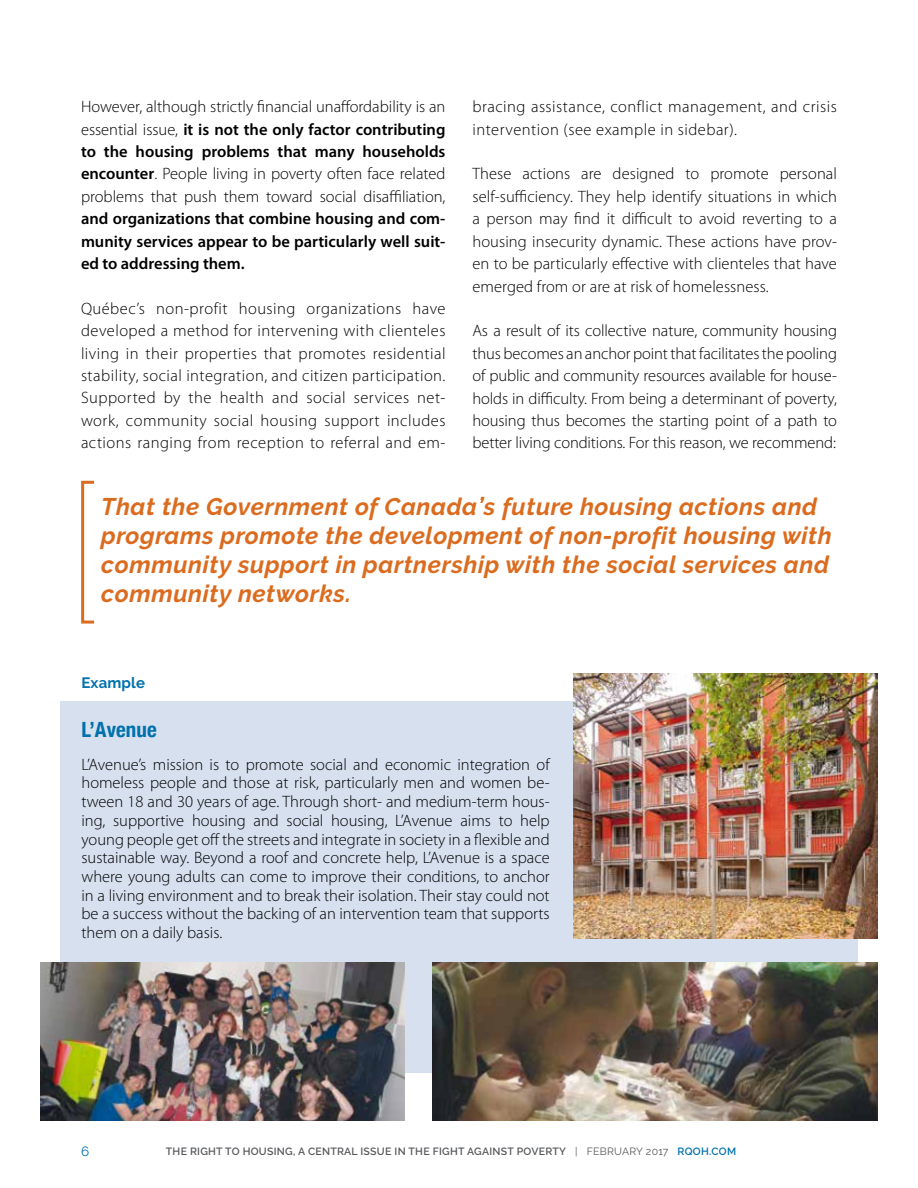
<style>
.page{position:relative;width:918px;height:1188px;background:#fff}
.page>*{position:absolute;margin:0;border:0;box-sizing:border-box;transform-origin:0 0}
.t1{font:italic 700 24px/28.8px "Raleway";letter-spacing:.025em;color:#db6c1f}
.t2{font:700 condensed 21px "Helvetica Neue";letter-spacing:.005em;color:#0071ad}
.t3{font:300 16.5px/22.4px "Myriad Pro";letter-spacing:.005em;color:#000;text-align:justify}
.t4{font:600 16.5px/22.4px "Myriad Pro";color:#000;text-align:justify}
.t5{font:300 16.5px/22.4px "Myriad Pro";letter-spacing:.03em;color:#000}
.t6{font:700 15px "Raleway";letter-spacing:.01em;color:#0071ad}
.t7{font:13.5px "Raleway";color:#0071ad}
.t8{font:600 10.5px "Raleway";letter-spacing:.025em;color:#56585b}
.s1{font-weight:600}
.s2{font-weight:400}
.s3{color:#0071ad}
</style>
<div class="page">
<div style="left:81px;top:481px;width:15px;height:143px;border:3px solid #db6c1f"></div>
<div style="left:60px;top:701px;width:798px;height:372px;background:#d6e0ee"></div>
<img style="left:573px;top:674px;width:305px;height:264px">
<img style="left:432px;top:963px;width:446px;height:157px">
<img style="left:40px;top:963px;width:365px;height:157px">
<p class="t3" style="left:81px;top:95px;width:366px">However, although strictly financial unaffordability is an essential issue, <span class="s1">it is not the only factor contributing to the housing problems that many households encounter</span>. People living in poverty often face related problems that push them toward social disaffiliation,</p>
<p class="t4" style="left:81px;top:207px;width:366px">and organizations that combine housing and com&shy;munity services appear to be particularly well suit&shy;ed to addressing them.</p>
<p class="t3" style="left:81px;top:297px;width:366px">Québec’s non-profit housing organizations have developed a method for intervening with clienteles living in their properties that promotes residential stability, social integration, and citizen participation.<br>Supported by the health and social services net&shy;work, community social housing support includes actions ranging from reception to referral and em-</p>
<p class="t5" style="left:472px;top:95px;width:366px">bracing assistance, conflict management, and crisis intervention (see example in sidebar).</p>
<p class="t3" style="left:472px;top:163px;width:366px">These actions are designed to promote personal self-sufficiency. They help identify situations in which a person may find it difficult to avoid reverting to a housing insecurity dynamic. These actions have prov&shy;en to be particularly effective with clienteles that have emerged from or are at risk of homelessness.</p>
<p class="t3" style="left:472px;top:319px;width:366px">As a result of its collective nature, community housing thus becomes an anchor point that facilitates the pooling of public and community resources available for house&shy;holds in difficulty. From being a determinant of poverty, housing thus becomes the starting point of a path to better living conditions. For this reason, we recommend:</p>
<h1 class="t1" style="left:101px;top:492px;width:732px">That the Government of Canada’s future housing actions and programs promote the development of non-profit housing with community support in partnership with the social services and community networks.</h1>
<p class="t6" style="left:81px;top:674px;width:65px">Example</p>
<p class="t2" style="left:81px;top:712px;width:77px">L’Avenue</p>
<p class="t3" style="left:81px;top:755px;width:470px;line-height:18.8px">L’Avenue’s mission is to promote social and economic integration of homeless people and those at risk, particularly men and women be&shy;tween 18 and 30 years of age. Through short- and medium-term hous&shy;ing, supportive housing and social housing, L’Avenue aims to help young people get off the streets and integrate in society in a flexible and sustainable way. Beyond a roof and concrete help, L’Avenue is a space where young adults can come to improve their conditions, to anchor in a living environment and to break their isolation. Their stay could not be a success without the backing of an intervention team that supports them on a daily basis.</p>
<p class="t7" style="left:81px;top:1144px;width:10px">6</p>
<p class="t8" style="left:166px;top:1145px;width:572px">THE RIGHT TO HOUSING, A CENTRAL ISSUE IN THE FIGHT AGAINST POVERTY <span class="s2">| FEBRUARY 2017</span> <span class="s3">RQOH.COM</span></p>
</div>
